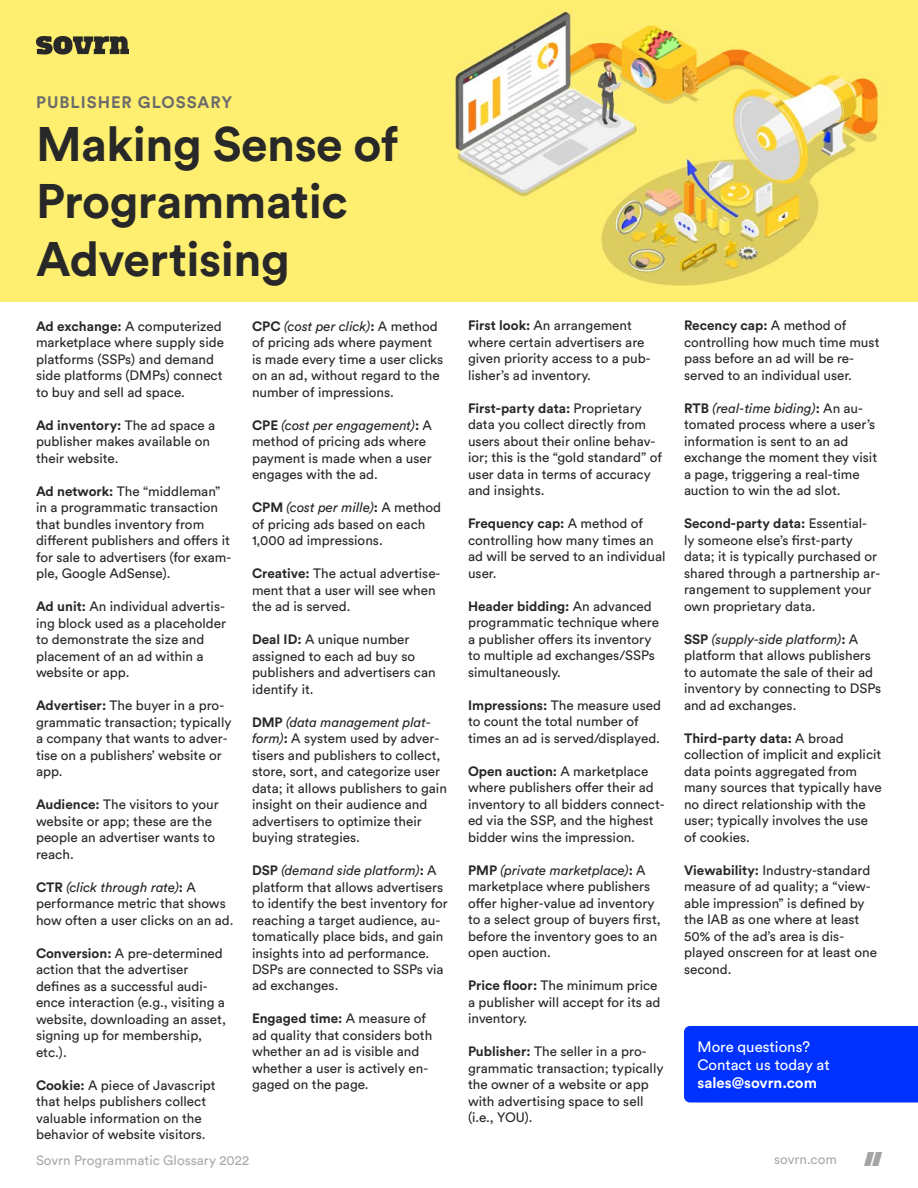
<style>
.page{position:relative;width:918px;height:1188px;background:#fff}
.page>*{position:absolute;margin:0;border:0;box-sizing:border-box;transform-origin:0 0}
.t1{font:700 48px/57.6px "Circular Std";letter-spacing:-.01em;color:#282828}
.t2{font:700 16.5px "Circular Std";letter-spacing:.06em;color:#6b6b6b}
.t3{font:15px/18px "Circular Std";color:#fff}
.t4{font:700 15px "Circular Std";color:#fff}
.t5{font:13.5px/16.5px "Circular Std";color:#282828}
.t6{font:13.5px "Circular Std";color:#aaa}
.s1{font-weight:700}
.s2{font-style:italic}
</style>
<div class="page">
<img style="left:0;top:0;width:918px;height:302px">
<img style="left:864px;top:1152px;width:18px;height:13px">
<div style="left:684px;top:1026px;width:234px;height:76px;background:#0032ff"></div>
<svg style="left:36px;top:36px;width:93px;height:19px;background:#69643d"></svg>
<p class="t2" style="left:36px;top:91px;width:198px">PUBLISHER GLOSSARY</p>
<h1 class="t1" style="left:36px;top:114px;width:364px">Making Sense of<br>Programmatic<br>Advertising</h1>
<p class="t5" style="left:36px;top:318px;width:190px"><span class="s1">Ad exchange:</span> A computerized marketplace where supply side platforms (SSPs) and demand side platforms (DMPs) connect to buy and sell ad space.</p>
<p class="t5" style="left:36px;top:417px;width:181px"><span class="s1">Ad inventory:</span> The ad space a publisher makes available on their website.</p>
<p class="t5" style="left:36px;top:483px;width:197px"><span class="s1">Ad network:</span> The “middleman” in a programmatic transaction that bundles inventory from different publishers and offers it for sale to advertisers (for exam&shy;ple, Google AdSense).</p>
<p class="t5" style="left:36px;top:598px;width:192px"><span class="s1">Ad unit:</span> An individual advertis&shy;ing block used as a placeholder to demonstrate the size and placement of an ad within a website or app.</p>
<p class="t5" style="left:36px;top:697px;width:197px"><span class="s1">Advertiser:</span> The buyer in a pro&shy;grammatic transaction; typically a company that wants to adver&shy;tise on a publishers’ website or app.</p>
<p class="t5" style="left:36px;top:796px;width:184px"><span class="s1">Audience:</span> The visitors to your website or app; these are the people an advertiser wants to reach.</p>
<p class="t5" style="left:36px;top:879px;width:199px"><span class="s1">CTR</span> <span class="s2">(click through rate)</span><span class="s1">:</span> A performance metric that shows how often a user clicks on an ad.</p>
<p class="t5" style="left:36px;top:944px;width:192px"><span class="s1">Conversion:</span> A pre-determined action that the advertiser defines as a successful audi&shy;ence interaction (e.g., visiting a website, downloading an asset, signing up for membership, etc.).</p>
<p class="t5" style="left:36px;top:1076px;width:181px"><span class="s1">Cookie:</span> A piece of Javascript that helps publishers collect valuable information on the behavior of website visitors.</p>
<p class="t5" style="left:252px;top:317px;width:193px"><span class="s1">CPC</span> <span class="s2">(cost per click)</span><span class="s1">:</span> A method of pricing ads where payment is made every time a user clicks on an ad, without regard to the number of impressions.</p>
<p class="t5" style="left:252px;top:416px;width:182px"><span class="s1">CPE</span> <span class="s2">(cost per engagement)</span><span class="s1">:</span> A method of pricing ads where payment is made when a user engages with the ad.</p>
<p class="t5" style="left:252px;top:499px;width:191px"><span class="s1">CPM</span> <span class="s2">(cost per mille)</span><span class="s1">:</span> A method of pricing ads based on each<br>1,000 ad impressions.</p>
<p class="t5" style="left:252px;top:565px;width:190px"><span class="s1">Creative:</span> The actual advertise&shy;ment that a user will see when the ad is served.</p>
<p class="t5" style="left:252px;top:631px;width:185px"><span class="s1">Deal ID:</span> A unique number assigned to each ad buy so publishers and advertisers can identify it.</p>
<p class="t5" style="left:252px;top:713px;width:196px"><span class="s1">DMP</span> <span class="s2">(data management plat&shy;form)</span><span class="s1">:</span> A system used by adver&shy;tisers and publishers to collect, store, sort, and categorize user data; it allows publishers to gain insight on their audience and advertisers to optimize their buying strategies.</p>
<p class="t5" style="left:252px;top:862px;width:197px"><span class="s1">DSP</span> <span class="s2">(demand side platform)</span><span class="s1">:</span> A platform that allows advertisers to identify the best inventory for reaching a target audience, au&shy;tomatically place bids, and gain insights into ad performance.<br>DSPs are connected to SSPs via ad exchanges.</p>
<p class="t5" style="left:252px;top:1010px;width:182px"><span class="s1">Engaged time:</span> A measure of ad quality that considers both whether an ad is visible and whether a user is actively en&shy;gaged on the page.</p>
<p class="t5" style="left:468px;top:317px;width:184px"><span class="s1">First look:</span> An arrangement where certain advertisers are given priority access to a pub&shy;lisher’s ad inventory.</p>
<p class="t5" style="left:468px;top:400px;width:196px"><span class="s1">First-party data:</span> Proprietary data you collect directly from users about their online behav&shy;ior; this is the “gold standard” of user data in terms of accuracy and insights.</p>
<p class="t5" style="left:468px;top:515px;width:199px"><span class="s1">Frequency cap:</span> A method of controlling how many times an ad will be served to an individual user.</p>
<p class="t5" style="left:468px;top:598px;width:193px"><span class="s1">Header bidding:</span> An advanced programmatic technique where a publisher offers its inventory to multiple ad exchanges/SSPs simultaneously.</p>
<p class="t5" style="left:468px;top:697px;width:195px"><span class="s1">Impressions:</span> The measure used to count the total number of times an ad is served/displayed.</p>
<p class="t5" style="left:468px;top:763px;width:198px"><span class="s1">Open auction:</span> A marketplace where publishers offer their ad inventory to all bidders connect&shy;ed via the SSP, and the highest bidder wins the impression.</p>
<p class="t5" style="left:468px;top:862px;width:194px"><span class="s1">PMP</span> <span class="s2">(private marketplace)</span><span class="s1">:</span> A marketplace where publishers offer higher-value ad inventory to a select group of buyers first, before the inventory goes to an open auction.</p>
<p class="t5" style="left:468px;top:977px;width:194px"><span class="s1">Price floor:</span> The minimum price a publisher will accept for its ad inventory.</p>
<p class="t5" style="left:468px;top:1043px;width:197px"><span class="s1">Publisher:</span> The seller in a pro&shy;grammatic transaction; typically the owner of a website or app with advertising space to sell (i.e., YOU).</p>
<p class="t5" style="left:684px;top:317px;width:197px"><span class="s1">Recency cap:</span> A method of controlling how much time must pass before an ad will be re&shy;served to an individual user.</p>
<p class="t5" style="left:684px;top:400px;width:195px"><span class="s1">RTB</span> <span class="s2">(real-time biding)</span><span class="s1">:</span> An au&shy;tomated process where a user’s information is sent to an ad exchange the moment they visit a page, triggering a real-time auction to win the ad slot.</p>
<p class="t5" style="left:684px;top:515px;width:198px"><span class="s1">Second-party data:</span> Essential&shy;ly someone else’s first-party data; it is typically purchased or shared through a partnership ar&shy;rangement to supplement your own proprietary data.</p>
<p class="t5" style="left:684px;top:631px;width:199px"><span class="s1">SSP</span> <span class="s2">(supply-side platform)</span><span class="s1">:</span> A platform that allows publishers to automate the sale of their ad inventory by connecting to DSPs and ad exchanges.</p>
<p class="t5" style="left:684px;top:730px;width:199px"><span class="s1">Third-party data:</span> A broad collection of implicit and explicit data points aggregated from many sources that typically have no direct relationship with the user; typically involves the use of cookies.</p>
<p class="t5" style="left:684px;top:862px;width:195px"><span class="s1">Viewability:</span> Industry-standard measure of ad quality; a “view&shy;able impression” is defined by the IAB as one where at least<br>50% of the ad’s area is dis&shy;played onscreen for at least one second.</p>
<p class="t3" style="left:698px;top:1038px;width:134px">More questions?<br>Contact us today at</p>
<p class="t4" style="left:698px;top:1073px;width:121px">sales@sovrn.com</p>
<p class="t6" style="left:36px;top:1152px;width:215px">Sovrn Programmatic Glossary 2022</p>
<p class="t6" style="left:774px;top:1151px;width:64px">sovrn.com</p>
</div>
